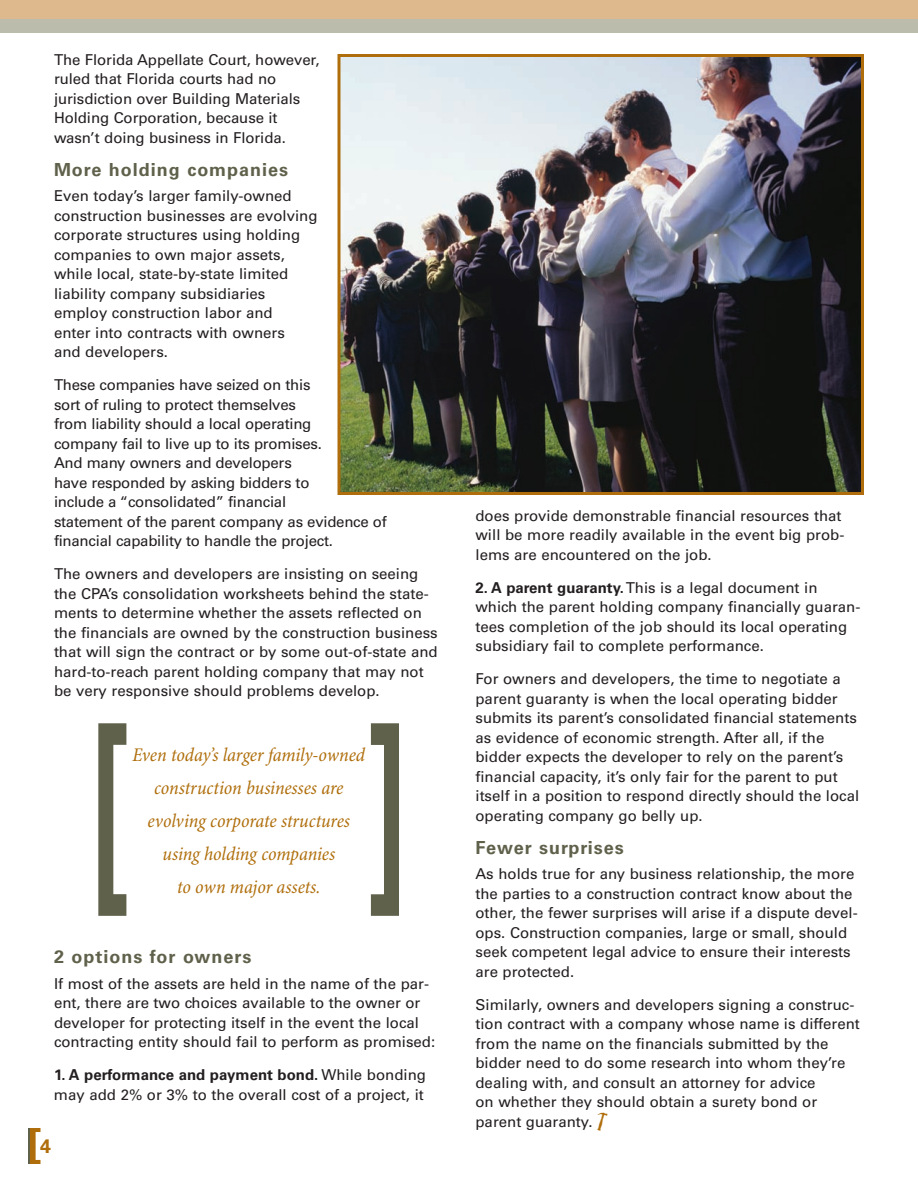
<style>
.page{position:relative;width:918px;height:1188px;background:#fff}
.page>*{position:absolute;margin:0;border:0;box-sizing:border-box;transform-origin:0 0}
.t1{font:italic condensed 19.5px/33px "Minion Pro";letter-spacing:-.005em;color:#af6e0b;text-align:center}
.t2{font:700 19.5px "Univers LT Std";color:#af6e0b}
.t3{font:700 18px "Univers LT Std";letter-spacing:.055em;color:#60614b}
.t4{font:15px/19.5px "Univers LT Std";color:#231f20}
.s1{font-weight:700}
.s2{font-family:"Df Incidentals Plain";font-size:18px;color:#af6e0b}
</style>
<div class="page">
<div style="left:0;top:0;width:918px;height:33px;background:#deb98d"></div>
<div style="left:0;top:20px;width:918px;height:13px;background:#bbbcac"></div>
<svg style="left:30px;top:1128px;width:10px;height:36px"></svg>
<hr style="left:28px;top:1128px;width:2px;height:36px;background:#60614b">
<svg style="left:98px;top:723px;width:28px;height:193px"></svg>
<svg style="left:371px;top:723px;width:28px;height:193px"></svg>
<img style="left:342px;top:58px;width:518px;height:433px">
<div style="left:338px;top:54px;width:526px;height:441px;border:3px solid #af6e0b"></div>
<p class="t4" style="left:54px;top:51px;width:267px">The Florida Appellate Court, however, ruled that Florida courts had no jurisdiction over Building Materials Holding Corporation, because it wasn’t doing business in Florida.</p>
<p class="t3" style="left:54px;top:163px;width:236px">More holding companies</p>
<p class="t4" style="left:54px;top:188px;width:265px">Even today’s larger family-owned construction businesses are evolving corporate structures using holding companies to own major assets, while local, state-by-state limited liability company subsidiaries employ construction labor and<br>enter into contracts with owners<br>and developers.</p>
<p class="t4" style="left:54px;top:377px;width:334px">These companies have seized on this<br>sort of ruling to protect themselves<br>from liability should a local operating<br>company fail to live up to its promises.<br>And many owners and developers<br>have responded by asking bidders to<br>include a “consolidated” financial<br>statement of the parent company as evidence of financial capability to handle the project.</p>
<p class="t4" style="left:54px;top:566px;width:385px">The owners and developers are insisting on seeing the CPA’s consolidation worksheets behind the state&shy;ments to determine whether the assets reflected on the financials are owned by the construction business that will sign the contract or by some out-of-state and hard-to-reach parent holding company that may not be very responsive should problems develop.</p>
<h1 class="t1" style="left:133px;top:740px;width:234px">Even today’s larger family-owned construction businesses are evolving corporate structures using holding companies<br>to own major assets.</h1>
<p class="t3" style="left:54px;top:950px;width:199px">2 options for owners</p>
<p class="t4" style="left:54px;top:975px;width:383px">If most of the assets are held in the name of the par&shy;ent, there are two choices available to the owner or developer for protecting itself in the event the local contracting entity should fail to perform as promised:</p>
<p class="t4" style="left:54px;top:1067px;width:374px"><span class="s1">1. A performance and payment bond.</span> While bonding may add 2% or 3% to the overall cost of a project, it</p>
<h1 class="t2" style="left:40px;top:1139px;width:12px">4</h1>
<p class="t4" style="left:475px;top:507px;width:370px">does provide demonstrable financial resources that will be more readily available in the event big prob&shy;lems are encountered on the job.</p>
<p class="t4" style="left:476px;top:579px;width:386px"><span class="s1">2. A parent guaranty.</span>This is a legal document in which the parent holding company financially guaran&shy;tees completion of the job should its local operating subsidiary fail to complete performance.</p>
<p class="t4" style="left:476px;top:671px;width:385px">For owners and developers, the time to negotiate a parent guaranty is when the local operating bidder submits its parent’s consolidated financial statements as evidence of economic strength. After all, if the bidder expects the developer to rely on the parent’s financial capacity, it’s only fair for the parent to put itself in a position to respond directly should the local operating company go belly up.</p>
<p class="t3" style="left:476px;top:841px;width:150px">Fewer surprises</p>
<p class="t4" style="left:476px;top:866px;width:384px">As holds true for any business relationship, the more the parties to a construction contract know about the other, the fewer surprises will arise if a dispute devel&shy;ops. Construction companies, large or small, should seek competent legal advice to ensure their interests are protected.</p>
<p class="t4" style="left:476px;top:996px;width:386px">Similarly, owners and developers signing a construc&shy;tion contract with a company whose name is different from the name on the financials submitted by the bidder need to do some research into whom they’re dealing with, and consult an attorney for advice<br>on whether they should obtain a surety bond or parent guaranty. <span class="s2">l</span></p>
</div>
